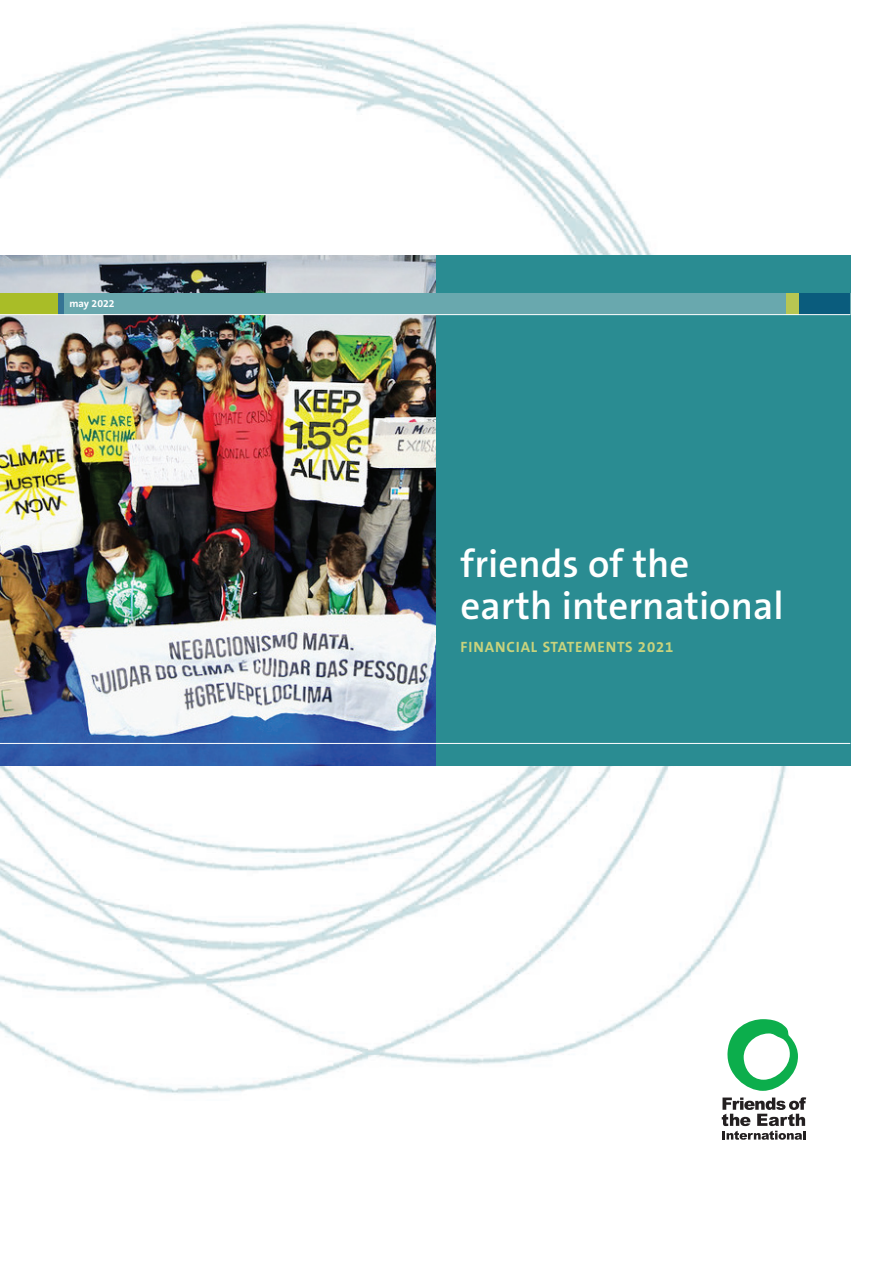
<style>
.page{position:relative;width:893px;height:1263px;background:#fff}
.page>*{position:absolute;margin:0;border:0;box-sizing:border-box;transform-origin:0 0}
.t1{font:600 39px/42px "The Sans B6";color:#fff}
.t2{font:700 15px "The Sans B7";letter-spacing:.055em;color:#c9d37d}
.t3{font:700 10.5px "The Sans B7";color:#fff}
</style>
<div class="page">
<img style="left:0;top:24px;width:798px;height:1070px">
<div style="left:0;top:255px;width:850px;height:510px;background:#2a8c92"></div>
<img style="left:0;top:255px;width:436px;height:510px">
<div style="left:0;top:293px;width:850px;height:22px;background:#69a8ae"></div>
<div style="left:0;top:293px;width:64px;height:22px;background:#a9bd27"></div>
<div style="left:59px;top:293px;width:5px;height:22px;background:#367494"></div>
<div style="left:786px;top:293px;width:64px;height:22px;background:#0a5c7d"></div>
<div style="left:786px;top:293px;width:13px;height:22px;background:#b8c652"></div>
<hr style="left:0;top:314px;width:850px;height:1px;background:#fff">
<hr style="left:0;top:743px;width:850px;height:1px;background:#fff">
<div style="left:692px;top:1008px;width:158px;height:145px;background:#fff"></div>
<svg style="left:727px;top:1019px;width:71px;height:72px"></svg>
<svg style="left:722px;top:1097px;width:84px;height:43px"></svg>
<p class="t3" style="left:69px;top:299px;width:47px">may 2022</p>
<p class="t1" style="left:461px;top:546px;width:325px">friends of the earth international</p>
<p class="t2" style="left:461px;top:640px;width:214px">FINANCIAL STATEMENTS 2021</p>
</div>
